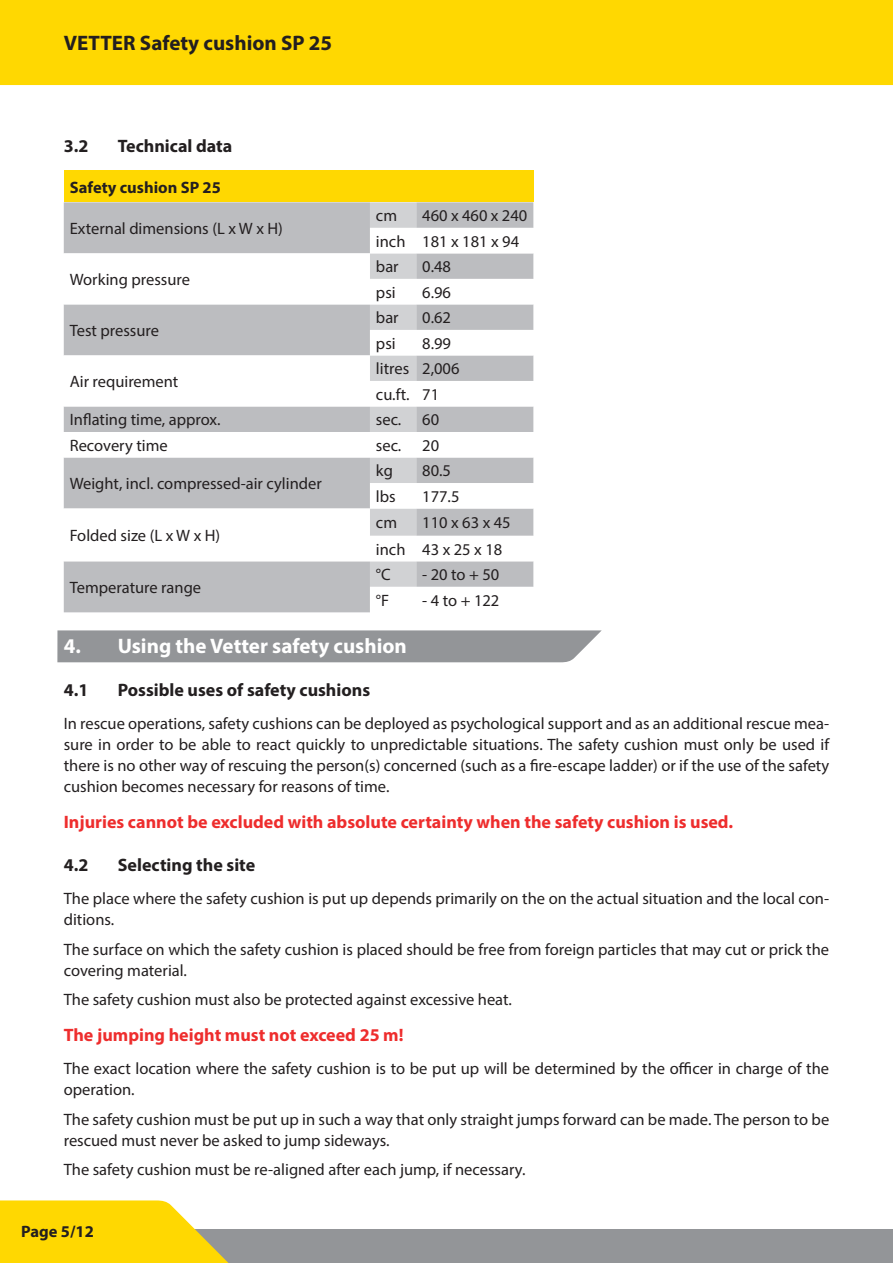
<style>
.page{position:relative;width:893px;height:1263px;background:#fff}
.page>*{position:absolute;margin:0;border:0;box-sizing:border-box;transform-origin:0 0}
.t1{font:700 21px "Myriad Pro";color:#fff}
.t2{font:700 21px "Myriad Pro";color:#231f20}
.t3{font:700 18px "Myriad Pro";color:#ee2d2d}
.t4{font:700 18px "Myriad Pro";color:#231f20}
.t5{font:16.5px/21px "Myriad Pro";color:#231f20}
.t6{font:700 16.5px "Myriad Pro";color:#231f20}
</style>
<div class="page">
<div style="left:0;top:1229px;width:893px;height:34px;background:#939598"></div>
<div style="left:0;top:0;width:893px;height:85px;background:#ffd801"></div>
<svg style="left:0;top:1200px;width:229px;height:63px;background:#fad921"></svg>
<div style="left:57px;top:630px;width:545px;height:32px;background:#939598"></div>
<div style="left:64px;top:170px;width:469px;height:32px;background:#ffd801"></div>
<div style="left:64px;top:202px;width:469px;height:26px;background:#bcbdc0"></div>
<svg style="left:370px;top:202px;width:46px;height:26px"></svg>
<svg style="left:64px;top:228px;width:469px;height:384px"></svg>
<p class="t2" style="left:64px;top:29px;width:270px">VETTER Safety cushion SP 25</p>
<p class="t4" style="left:64px;top:134px;width:26px">3.2</p>
<p class="t4" style="left:118px;top:134px;width:116px">Technical data</p>
<p class="t6" style="left:70px;top:176px;width:153px">Safety cushion SP 25</p>
<p class="t5" style="left:70px;top:218px;width:215px">External dimensions (L x W x H)</p>
<p class="t5" style="left:70px;top:269px;width:122px">Working pressure</p>
<p class="t5" style="left:70px;top:320px;width:91px">Test pressure</p>
<p class="t5" style="left:70px;top:371px;width:110px">Air requirement</p>
<p class="t5" style="left:376px;top:203px;width:153px;line-height:25.5px;text-indent:46px">460 x 460 x 240 inch 181 x 181 x 94</p>
<p class="t5" style="left:376px;top:205px;width:23px">cm</p>
<p class="t5" style="left:376px;top:256px;width:24px">bar</p>
<p class="t5" style="left:422px;top:256px;width:30px">0.48</p>
<p class="t5" style="left:376px;top:282px;width:21px">psi</p>
<p class="t5" style="left:422px;top:282px;width:30px">6.96</p>
<p class="t5" style="left:376px;top:307px;width:24px">bar</p>
<p class="t5" style="left:422px;top:307px;width:30px">0.62</p>
<p class="t5" style="left:376px;top:333px;width:21px">psi</p>
<p class="t5" style="left:422px;top:333px;width:30px">8.99</p>
<p class="t5" style="left:376px;top:356px;width:85px;line-height:25.5px">litres 2,006 cu.ft. 71</p>
<p class="t5" style="left:70px;top:409px;width:152px">Inflating time, approx.</p>
<p class="t5" style="left:376px;top:409px;width:27px">sec.</p>
<p class="t5" style="left:422px;top:409px;width:18px">60</p>
<p class="t5" style="left:70px;top:435px;width:99px">Recovery time</p>
<p class="t5" style="left:376px;top:435px;width:27px">sec.</p>
<p class="t5" style="left:422px;top:435px;width:18px">20</p>
<p class="t5" style="left:70px;top:473px;width:253px">Weight, incl. compressed-air cylinder</p>
<p class="t5" style="left:376px;top:460px;width:18px">kg</p>
<p class="t5" style="left:422px;top:460px;width:30px">80.5</p>
<p class="t5" style="left:376px;top:486px;width:21px">lbs</p>
<p class="t5" style="left:422px;top:486px;width:39px">177.5</p>
<p class="t5" style="left:70px;top:525px;width:152px">Folded size (L x W x H)</p>
<p class="t5" style="left:376px;top:509px;width:136px;line-height:26.4px;text-indent:46px">110 x 63 x 45 inch 43 x 25 x 18</p>
<p class="t5" style="left:376px;top:512px;width:23px">cm</p>
<p class="t5" style="left:376px;top:564px;width:16px">°C</p>
<p class="t5" style="left:422px;top:564px;width:79px">- 20 to + 50</p>
<p class="t5" style="left:376px;top:589px;width:15px">°F</p>
<p class="t5" style="left:422px;top:589px;width:79px">- 4 to + 122</p>
<p class="t1" style="left:64px;top:632px;width:345px">4. Using the Vetter safety cushion</p>
<p class="t4" style="left:64px;top:678px;width:26px">4.1</p>
<p class="t4" style="left:118px;top:678px;width:254px">Possible uses of safety cushions</p>
<p class="t5" style="left:64px;top:713px;width:767px;text-align:justify">In rescue operations, safety cushions can be deployed as psychological support and as an additional rescue mea&shy;sure in order to be able to react quickly to unpredictable situations. The safety cushion must only be used if there is no other way of rescuing the person(s) concerned (such as a fire-escape ladder) or if the use of the safety cushion becomes necessary for reasons of time.</p>
<p class="t3" style="left:64px;top:810px;width:671px">Injuries cannot be excluded with absolute certainty when the safety cushion is used.</p>
<p class="t4" style="left:64px;top:853px;width:26px">4.2</p>
<p class="t4" style="left:118px;top:853px;width:139px">Selecting the site</p>
<p class="t5" style="left:64px;top:888px;width:767px">The place where the safety cushion is put up depends primarily on the on the actual situation and the local con&shy;ditions.</p>
<p class="t5" style="left:64px;top:938px;width:767px">The surface on which the safety cushion is placed should be free from foreign particles that may cut or prick the covering material.</p>
<p class="t5" style="left:64px;top:989px;width:450px">The safety cushion must also be protected against excessive heat.</p>
<p class="t3" style="left:64px;top:1023px;width:341px">The jumping height must not exceed 25 m!</p>
<p class="t5" style="left:64px;top:1058px;width:767px">The exact location where the safety cushion is to be put up will be determined by the officer in charge of the operation.</p>
<p class="t5" style="left:64px;top:1108px;width:767px">The safety cushion must be put up in such a way that only straight jumps forward can be made. The person to be rescued must never be asked to jump sideways.</p>
<p class="t5" style="left:64px;top:1159px;width:463px">The safety cushion must be re-aligned after each jump, if necessary.</p>
<p class="t5" style="left:70px;top:577px;width:133px">Temperature range</p>
<p class="t6" style="left:21px;top:1221px;width:74px">Page 5/12</p>
</div>
